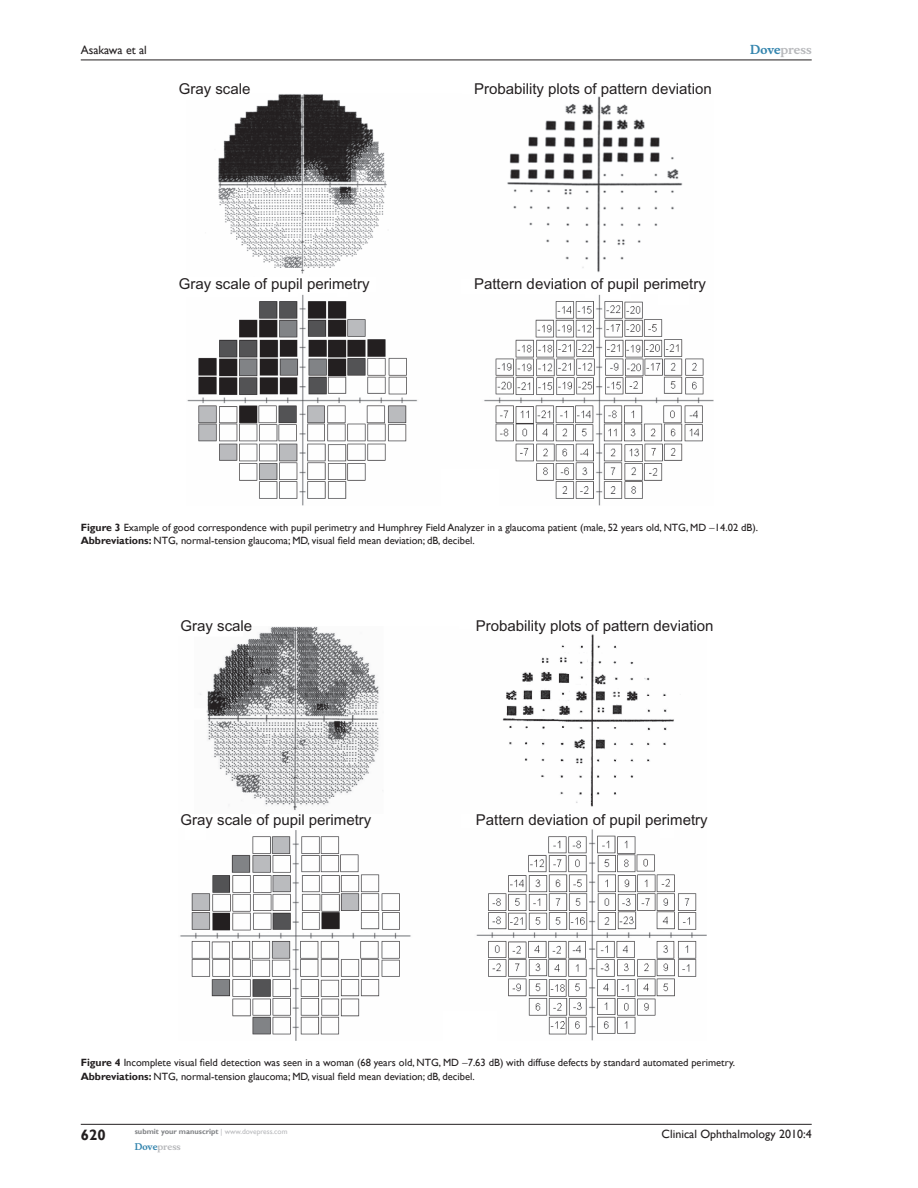
<style>
.page{position:relative;width:918px;height:1188px;background:#fff}
.page>*{position:absolute;margin:0;border:0;box-sizing:border-box;transform-origin:0 0}
.t1{font:15px "Arial";color:#231f20}
.t2{font:700 15px "Gill Sans";color:#231f20}
.t3{font:12px "Gill Sans";color:#231f20}
.t4{font:700 12px "Musee";color:#b8b9bc}
.t5{font:10.5px/13.5px "Gill Sans";color:#231f20}
.t6{font:700 9px "Musee";color:#b8b9bc}
.t7{font:700 7.5px "Gill Sans";color:#808285}
.s1{color:#3485ae}
.s2{font-weight:700}
.s3{font-weight:400;color:#b8b9bc}
</style>
<div class="page">
<hr style="left:81px;top:1124px;width:731px;height:1px;background:#231f20">
<hr style="left:81px;top:60px;width:731px;height:1px;background:#231f20">
<img style="left:187px;top:94px;width:527px;height:412px">
<img style="left:180px;top:627px;width:527px;height:413px">
<p class="t3" style="left:81px;top:43px;width:68px">Asakawa et al</p>
<p class="t4" style="left:750px;top:43px;width:63px"><span class="s1">Dove</span>press</p>
<h1 class="t1" style="left:179px;top:80px;width:73px">Gray scale</h1>
<h1 class="t1" style="left:474px;top:80px;width:239px">Probability plots of pattern deviation</h1>
<h1 class="t1" style="left:179px;top:275px;width:192px">Gray scale of pupil perimetry</h1>
<h1 class="t1" style="left:474px;top:275px;width:233px">Pattern deviation of pupil perimetry</h1>
<p class="t5" style="left:81px;top:521px;width:679px"><span class="s2">Figure 3</span> Example of good correspondence with pupil perimetry and Humphrey Field Analyzer in a glaucoma patient (male, 52 years old, NTG, MD 14.02 dB).<br><span class="s2">Abbreviations:</span> NTG, normal-tension glaucoma; MD, visual field mean deviation; dB, decibel.</p>
<h1 class="t1" style="left:181px;top:617px;width:73px">Gray scale</h1>
<h1 class="t1" style="left:476px;top:617px;width:239px">Probability plots of pattern deviation</h1>
<h1 class="t1" style="left:181px;top:811px;width:192px">Gray scale of pupil perimetry</h1>
<h1 class="t1" style="left:476px;top:811px;width:233px">Pattern deviation of pupil perimetry</h1>
<p class="t5" style="left:81px;top:1056px;width:656px"><span class="s2">Figure 4</span> Incomplete visual field detection was seen in a woman (68 years old, NTG, MD 7.63 dB) with diffuse defects by standard automated perimetry.<br><span class="s2">Abbreviations:</span> NTG, normal-tension glaucoma; MD, visual field mean deviation; dB, decibel.</p>
<h1 class="t2" style="left:81px;top:1126px;width:26px">620</h1>
<p class="t3" style="left:662px;top:1127px;width:152px">Clinical Ophthalmology 2010:4</p>
<p class="t7" style="left:135px;top:1127px;width:154px">submit your manuscript <span class="s3">| www.dovepress.com</span></p>
<p class="t6" style="left:135px;top:1141px;width:48px"><span class="s1">Dove</span>press</p>
</div>
